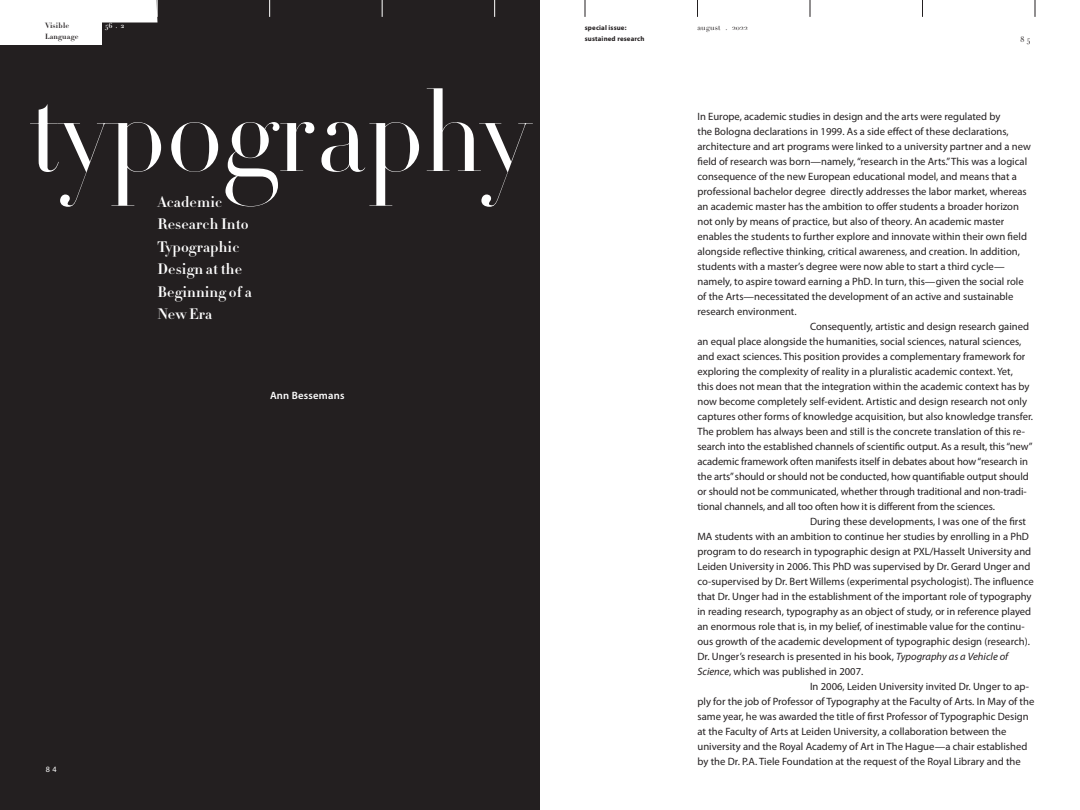
<style>
.page{position:relative;width:1080px;height:810px;background:#fff}
.page>*{position:absolute;margin:0;border:0;box-sizing:border-box;transform-origin:0 0}
.Title-1{font:300 112.5px "HTF Didot L96";letter-spacing:.01em;color:#fff}
.Title-1-2{font:700 15px/22.5px "HTF Didot B11";letter-spacing:.01em;color:#fff}
.normal-NO-INDENT{font:10.62px/15px "Myriad Pro";color:#231f20}
.table_FULL{font:600 10.62px "Myriad Pro";letter-spacing:.02em;color:#fff}
.t1{font:8.12px "Didot HTF L06 Light";color:#231f20}
.t2{font:8.12px "Myriad Pro";color:#fff}
.table_FULL-2{font:7.5px/11.2px "Didot HTF B06 Bold";letter-spacing:.03em;color:#231f20}
.t3{font:7.5px "Didot";letter-spacing:.03em;color:#231f20}
.table_FULL-3{font:7.5px "Didot HTF B06 Bold";color:#fff}
.t4{font:700 6.88px "Myriad Pro";letter-spacing:.02em;color:#231f20}
.s1{font-style:italic}
</style>
<div class="page">
<svg style="left:585px;top:0;width:1px;height:17px"></svg>
<svg style="left:697px;top:0;width:1px;height:17px"></svg>
<svg style="left:810px;top:0;width:1px;height:17px"></svg>
<svg style="left:922px;top:0;width:1px;height:17px"></svg>
<svg style="left:1035px;top:0;width:1px;height:17px"></svg>
<div style="left:0;top:0;width:540px;height:810px;background:#231f20"></div>
<svg style="left:0;top:0;width:158px;height:45px"></svg>
<svg style="left:269px;top:0;width:1px;height:17px"></svg>
<svg style="left:382px;top:0;width:1px;height:17px"></svg>
<svg style="left:494px;top:0;width:2px;height:17px"></svg>
<p class="table_FULL-2" style="left:45px;top:20px;width:35px">Visible<br>Language</p>
<p class="table_FULL-3" style="left:105px;top:21px;width:21px">56 . 2</p>
<p class="Title-1" style="left:28px;top:53px;width:503px">typography</p>
<p class="Title-1-2" style="left:158px;top:190px;width:96px">Academic<br>Research Into<br>Typographic<br>Design at the<br>Beginning of a<br>New Era</p>
<p class="t2" style="left:46px;top:764px;width:12px">8 4</p>
<p class="table_FULL" style="left:270px;top:389px;width:76px">Ann Bessemans</p>
<p class="t4" style="left:585px;top:23px;width:43px">special issue:</p>
<p class="t3" style="left:698px;top:22px;width:52px">august . 2022</p>
<p class="t4" style="left:585px;top:34px;width:61px">sustained research</p>
<p class="t1" style="left:1020px;top:35px;width:12px">8 5</p>
<p class="normal-NO-INDENT" style="left:698px;top:109px;width:335px">In Europe, academic studies in design and the arts were regulated by<br>the Bologna declarations in 1999. As a side effect of these declarations, architecture and art programs were linked to a university partner and a new field of research was born—namely, “research in the Arts.” This was a logical consequence of the new European educational model, and means that a professional bachelor degree directly addresses the labor market, whereas an academic master has the ambition to offer students a broader horizon not only by means of practice, but also of theory. An academic master enables the students to further explore and innovate within their own field alongside reflective thinking, critical awareness, and creation. In addition, students with a master’s degree were now able to start a third cycle— namely, to aspire toward earning a PhD. In turn, this—given the social role of the Arts—necessitated the development of an active and sustainable research environment.</p>
<p class="normal-NO-INDENT" style="left:698px;top:319px;width:337px;text-indent:112px">Consequently, artistic and design research gained an equal place alongside the humanities, social sciences, natural sciences, and exact sciences. This position provides a complementary framework for exploring the complexity of reality in a pluralistic academic context. Yet,<br>this does not mean that the integration within the academic context has by now become completely self-evident. Artistic and design research not only captures other forms of knowledge acquisition, but also knowledge transfer.<br>The problem has always been and still is the concrete translation of this re&shy;search into the established channels of scientific output. As a result, this “new” academic framework often manifests itself in debates about how “research in the arts” should or should not be conducted, how quantifiable output should or should not be communicated, whether through traditional and non-tradi&shy;tional channels, and all too often how it is different from the sciences.</p>
<p class="normal-NO-INDENT" style="left:698px;top:514px;width:338px;text-indent:112px">During these developments, I was one of the first MA students with an ambition to continue her studies by enrolling in a PhD program to do research in typographic design at PXL/Hasselt University and Leiden University in 2006. This PhD was supervised by Dr. Gerard Unger and co-supervised by Dr. Bert Willems (experimental psychologist). The influence that Dr. Unger had in the establishment of the important role of typography in reading research, typography as an object of study, or in reference played an enormous role that is, in my belief, of inestimable value for the continu&shy;ous growth of the academic development of typographic design (research).<br>Dr. Unger’s research is presented in his book, <span class="s1">Typography as a Vehicle of Science</span>, which was published in 2007.</p>
<p class="normal-NO-INDENT" style="left:698px;top:679px;width:338px;text-indent:112px">In 2006, Leiden University invited Dr. Unger to ap&shy;ply for the job of Professor of Typography at the Faculty of Arts. In May of the same year, he was awarded the title of first Professor of Typographic Design at the Faculty of Arts at Leiden University, a collaboration between the university and the Royal Academy of Art in The Hague—a chair established by the Dr. P.A. Tiele Foundation at the request of the Royal Library and the</p>
</div>
